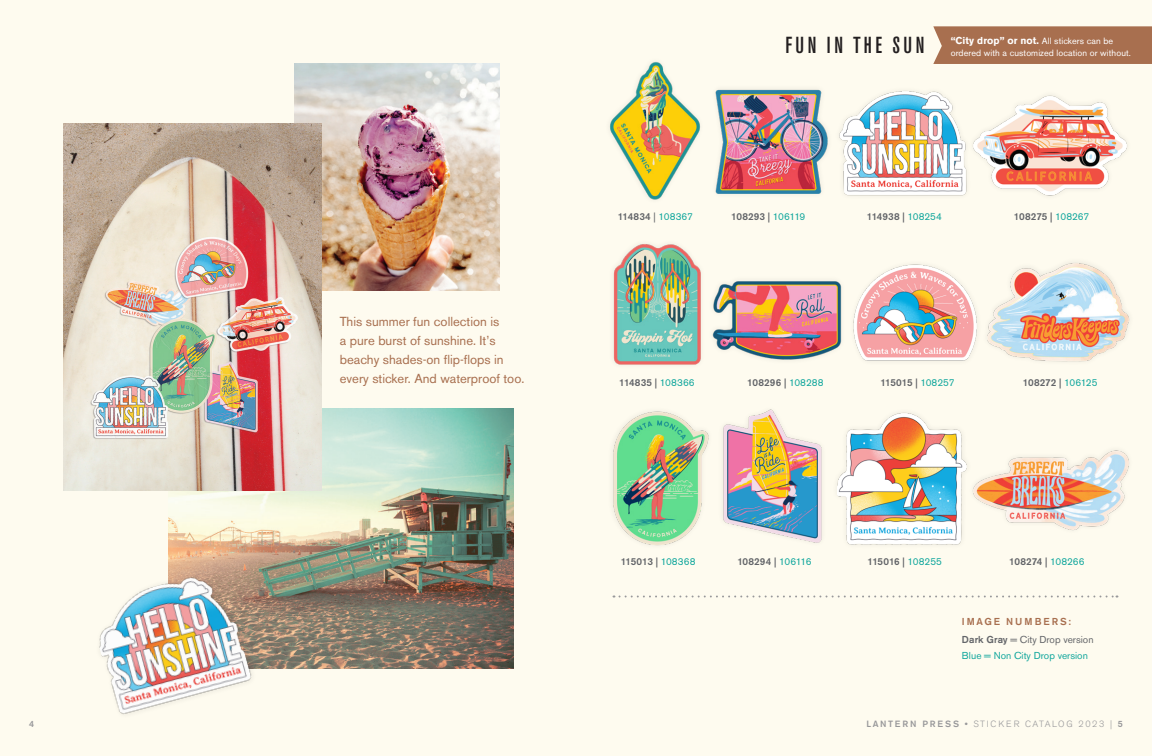
<style>
.page{position:relative;width:1152px;height:756px;background:#fff}
.page>*{position:absolute;margin:0;border:0;box-sizing:border-box;transform-origin:0 0}
.t1{font:500 condensed 23px "Akzidenz Grotesk BE";letter-spacing:.16em;color:#231f20}
.t2{font:13px/19px "Akzidenz Grotesk BE";color:#a86f4f}
.t3{font:500 10px "Akzidenz Grotesk BE";color:#636569}
.t4{font:10px/18px "Akzidenz Grotesk BE";color:#636569}
.t5{font:700 10px "Akzidenz Grotesk BE";letter-spacing:.01em;color:#fff}
.t6{font:10px "Akzidenz Grotesk BE";color:#12a79d}
.t7{font:9px "Akzidenz Grotesk BE";letter-spacing:.01em;color:#fff}
.t8{font:300 9px "Akzidenz Grotesk BE";letter-spacing:.18em;color:#98989a}
.t9{font:500 9px "Akzidenz Grotesk BE";color:#98989a}
.s1{font-weight:400;font-size:9px}
.s2{font-weight:400}
.s3{font-weight:400;color:#12a79d}
.s4{font-weight:500;color:#a86f4f}
.s5{font-weight:500}
</style>
<div class="page">
<div style="left:0;top:0;width:576px;height:756px;background:#fefbef"></div>
<img style="left:168px;top:409px;width:345px;height:259px">
<img style="left:295px;top:63px;width:204px;height:228px">
<img style="left:64px;top:123px;width:257px;height:368px">
<img style="left:99px;top:565px;width:166px;height:150px">
<div style="left:576px;top:0;width:576px;height:756px;background:#fefbef"></div>
<img style="left:609px;top:61px;width:92px;height:139px">
<img style="left:715px;top:89px;width:113px;height:105px">
<img style="left:712px;top:281px;width:130px;height:79px">
<img style="left:723px;top:409px;width:99px;height:134px">
<img style="left:839px;top:90px;width:128px;height:106px">
<img style="left:853px;top:264px;width:125px;height:97px">
<img style="left:837px;top:412px;width:130px;height:133px">
<img style="left:988px;top:262px;width:142px;height:100px">
<img style="left:973px;top:95px;width:155px;height:101px">
<img style="left:972px;top:450px;width:158px;height:81px">
<img style="left:613px;top:411px;width:96px;height:135px">
<img style="left:613px;top:243px;width:88px;height:122px">
<svg style="left:613px;top:596px;width:505px;height:2px"></svg>
<div style="left:933px;top:26px;width:219px;height:38px;background:#a86f4f"></div>
<p class="t9" style="left:29px;top:718px;width:7px">4</p>
<p class="t2" style="left:340px;top:312px;width:186px">This summer fun collection is<br>a pure burst of sunshine. It’s beachy shades-on flip-flops in every sticker. And waterproof too.</p>
<p class="t1" style="left:786px;top:33px;width:140px">FUN IN THE SUN</p>
<p class="t5" style="left:951px;top:34px;width:164px">“City drop” or not. <span class="s1">All stickers can be</span></p>
<p class="t7" style="left:951px;top:47px;width:182px">ordered with a customized location or without.</p>
<p class="t3" style="left:618px;top:211px;width:77px">114834 <span class="s2">|</span> <span class="s3">108367</span></p>
<p class="t3" style="left:731px;top:211px;width:76px">108293 | <span class="s3">106119</span></p>
<p class="t3" style="left:867px;top:211px;width:77px">114938 | <span class="s3">108254</span></p>
<p class="t3" style="left:1014px;top:211px;width:77px">108275 | <span class="s3">108267</span></p>
<p class="t3" style="left:619px;top:377px;width:77px">114835 | <span class="s3">108366</span></p>
<p class="t3" style="left:747px;top:377px;width:78px">108296 | <span class="s3">108288</span></p>
<p class="t3" style="left:880px;top:377px;width:76px">115015 | <span class="s3">108257</span></p>
<p class="t3" style="left:1023px;top:377px;width:76px">108272 | <span class="s3">106125</span></p>
<p class="t3" style="left:621px;top:555px;width:76px">115013 | <span class="s3">108368</span></p>
<p class="t3" style="left:737px;top:555px;width:76px">108294 | <span class="s3">106116</span></p>
<p class="t3" style="left:868px;top:555px;width:76px">115016 | <span class="s3">108255</span></p>
<p class="t3" style="left:1009px;top:555px;width:77px">108274 | <span class="s3">108266</span></p>
<p class="t4" style="left:962px;top:613px;width:133px"><span class="s4">IMAGE NUMBERS:<br></span><span class="s5">Dark Gray</span> = City Drop version</p>
<p class="t6" style="left:962px;top:650px;width:127px">Blue = Non City Drop version</p>
<p class="t8" style="left:866px;top:719px;width:258px"><span class="s5">LANTERN PRESS •</span> STICKER CATALOG 2023 | <span class="s5">5</span></p>
</div>
